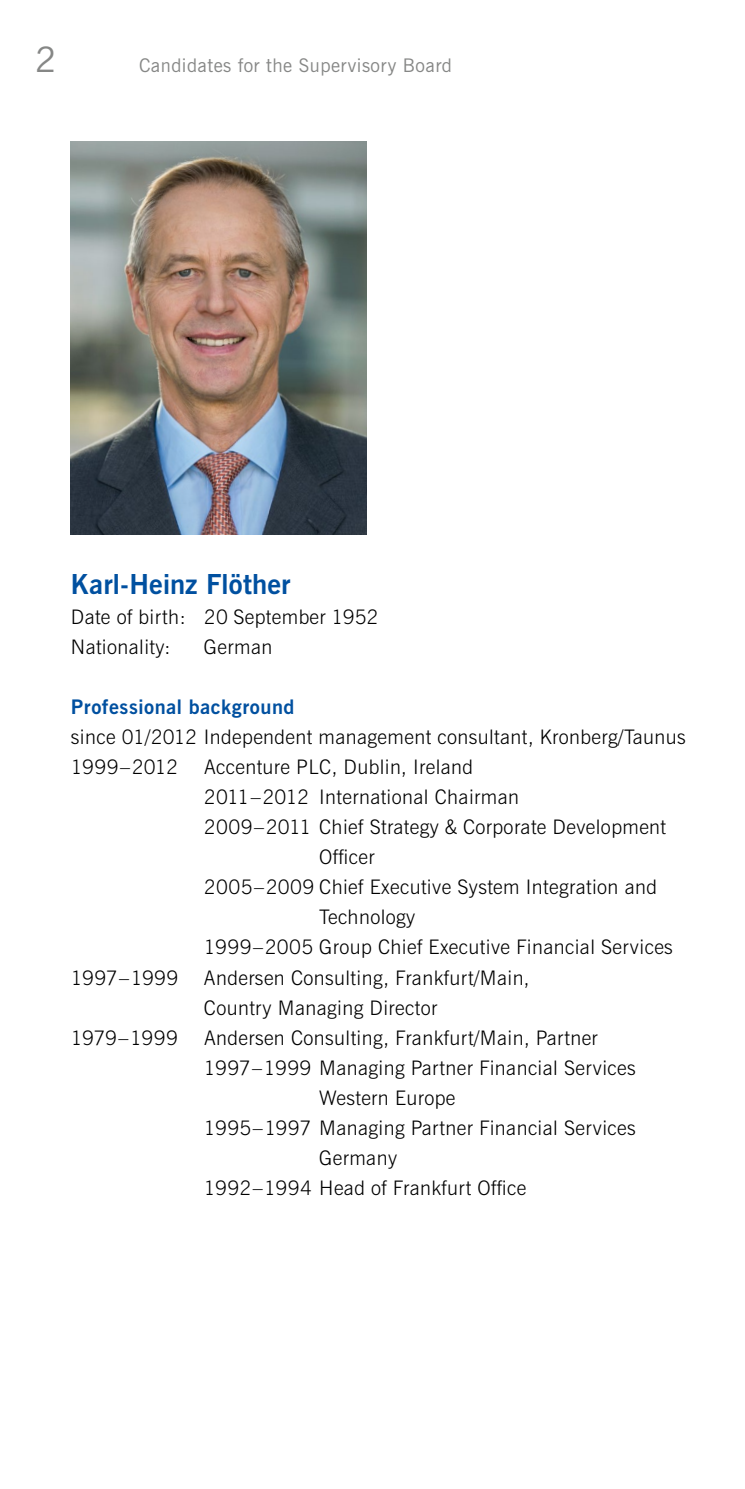
<style>
.page{position:relative;width:745px;height:1489px;background:#fff}
.page>*{position:absolute;margin:0;border:0;box-sizing:border-box;transform-origin:0 0}
.t1{font:35px "News Gothic BT";color:#868786}
.t2{font:700 27.5px "News Gothic BT";letter-spacing:.005em;color:#0050a0}
.t3{font:300 20px/30px "News Gothic BT";letter-spacing:.02em;color:#000}
.t4{font:700 20px "News Gothic BT";letter-spacing:.025em;color:#0050a0}
.t5{font:300 20px "News Gothic BT";color:#000}
.t6{font:300 20px "News Gothic BT";letter-spacing:-.015em;color:#000}
.t7{font:18.75px "News Gothic BT";letter-spacing:.025em;color:#868786}
</style>
<div class="page">
<img style="left:71px;top:142px;width:295px;height:392px">
<h1 class="t1" style="left:35px;top:39px;width:23px">2</h1>
<p class="t7" style="left:139px;top:54px;width:314px">Candidates for the Supervisory Board</p>
<h2 class="t2" style="left:71px;top:567px;width:221px">Karl-Heinz Flöther</h2>
<p class="t3" style="left:71px;top:602px;width:309px">Date of birth: 20 September 1952<br>Nationality:</p>
<p class="t3" style="left:204px;top:632px;width:70px">German</p>
<p class="t4" style="left:71px;top:695px;width:225px">Professional background</p>
<p class="t3" style="left:71px;top:722px;width:616px">since 01/2012 Independent management consultant, Kronberg/Taunus<br>1999–2012</p>
<p class="t3" style="left:204px;top:752px;width:270px">Accenture PLC, Dublin, Ireland</p>
<p class="t3" style="left:204px;top:782px;width:316px">2011–2012 International Chairman</p>
<p class="t3" style="left:204px;top:812px;width:463px">2009–2011 Chief Strategy &amp; Corporate Development</p>
<p class="t3" style="left:319px;top:842px;width:57px">Officer</p>
<p class="t3" style="left:204px;top:872px;width:454px">2005–2009 Chief Executive System Integration and</p>
<p class="t3" style="left:319px;top:902px;width:97px">Technology</p>
<p class="t3" style="left:204px;top:932px;width:470px">1999–2005 Group Chief Executive Financial Services</p>
<p class="t5" style="left:71px;top:965px;width:109px">1997–1999</p>
<p class="t3" style="left:204px;top:962px;width:327px">Andersen Consulting, Frankfurt/Main,<br>Country -Managing Director</p>
<p class="t6" style="left:71px;top:1025px;width:108px">1979–1999</p>
<p class="t3" style="left:204px;top:1022px;width:395px">Andersen Consulting, Frankfurt/Main, Partner</p>
<p class="t3" style="left:204px;top:1052px;width:433px">1997–1999 Managing Partner Financial Services</p>
<p class="t3" style="left:319px;top:1082px;width:138px">Western Europe</p>
<p class="t3" style="left:204px;top:1112px;width:433px">1995–1997 Managing Partner Financial Services</p>
<p class="t3" style="left:319px;top:1142px;width:79px">Germany</p>
<p class="t3" style="left:204px;top:1172px;width:323px">1992–1994 Head of Frankfurt Office</p>
</div>
